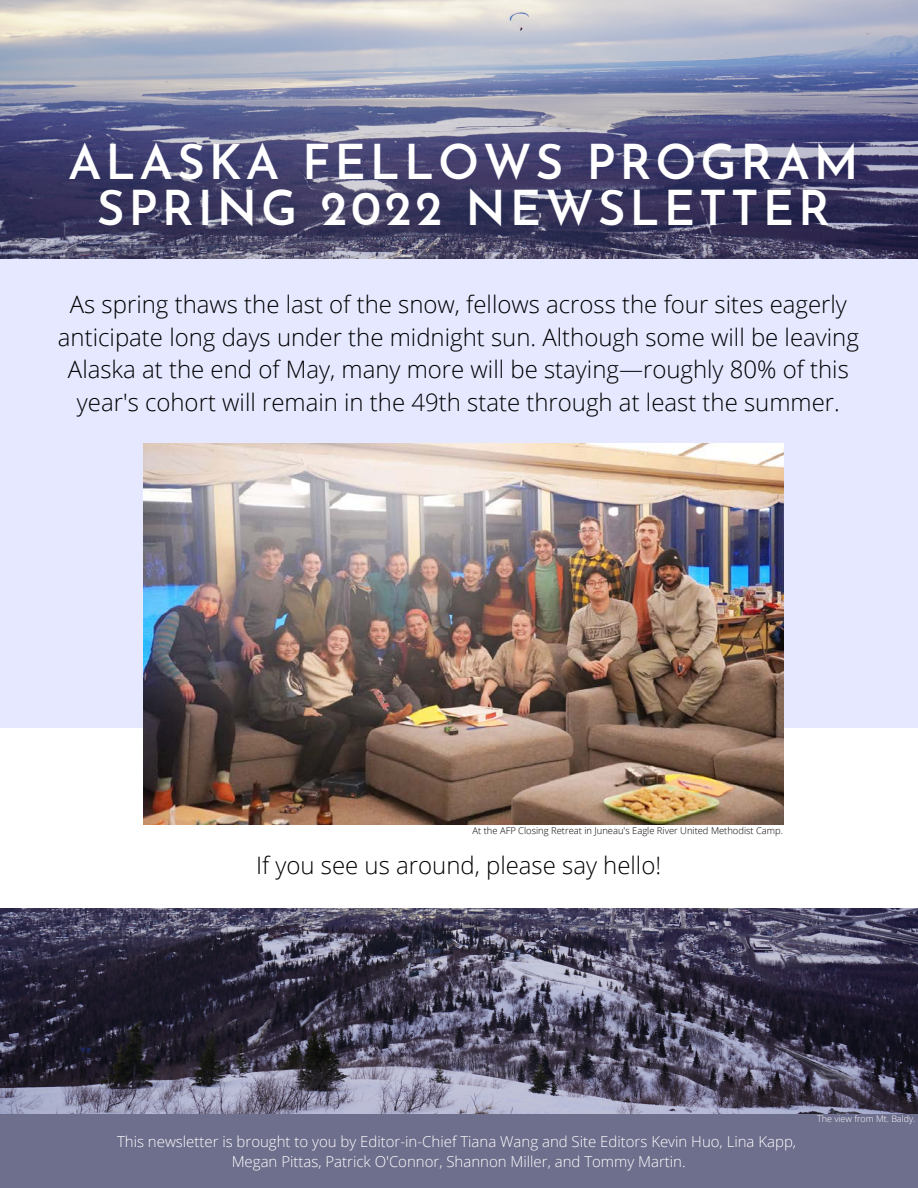
<style>
.page{position:relative;width:918px;height:1188px;background:#fff}
.page>*{position:absolute;margin:0;border:0;box-sizing:border-box;transform-origin:0 0}
.t1{font:600 48px/46.2px "Josefin Sans";letter-spacing:.08em;color:#fff;text-align:center}
.t2{font:300 24px/32.7px "Open Sans";color:#000;text-align:center}
.t3{font:300 15px "Open Sans";color:#fff}
.t4{font:300 9.45px "Open Sans";color:#000}
.t5{font:300 9px "Open Sans";color:#fff}
</style>
<div class="page">
<div style="left:0;top:242px;width:918px;height:486px;background:#e5e8ff"></div>
<div style="left:0;top:1047px;width:918px;height:141px;background:#6e6e8d"></div>
<img style="left:0;top:0;width:918px;height:258px">
<img style="left:0;top:908px;width:918px;height:206px">
<img style="left:143px;top:443px;width:641px;height:382px">
<p class="t1" style="left:68px;top:144px;width:792px">ALASKA FELLOWS PROGRAM<br>SPRING 2022 NEWSLETTER</p>
<p class="t2" style="left:58px;top:287px;width:803px">As spring thaws the last of the snow, fellows across the four sites eagerly anticipate long days under the midnight sun. Although some will be leaving Alaska at the end of May, many more will be staying—roughly 80% of this year's cohort will remain in the 49th state through at least the summer.</p>
<p class="t4" style="left:473px;top:823px;width:312px">At the AFP Closing Retreat in Juneau's Eagle River United Methodist Camp.</p>
<p class="t2" style="left:256px;top:849px;width:406px">If you see us around, please say hello!</p>
<p class="t3" style="left:117px;top:1131px;width:681px">This newsletter is brought to you by Editor-in-Chief Tiana Wang and Site Editors Kevin Huo, Lina Kapp,</p>
<p class="t3" style="left:232px;top:1151px;width:455px">Megan Pittas, Patrick O'Connor, Shannon Miller, and Tommy Martin.</p>
<p class="t5" style="left:817px;top:1113px;width:100px">The view from Mt. Baldy.</p>
</div>
